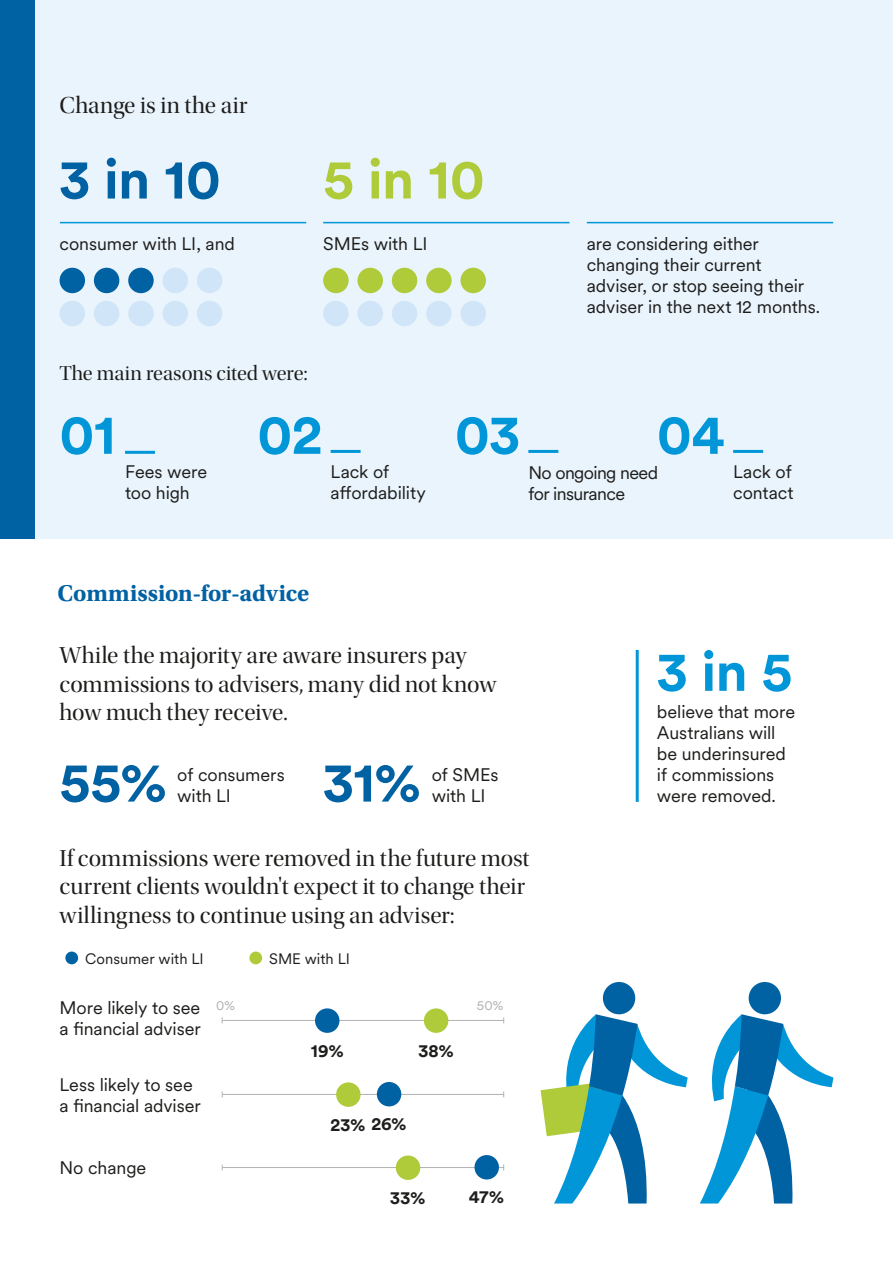
<style>
.page{position:relative;width:893px;height:1263px;background:#fff}
.page>*{position:absolute;margin:0;border:0;box-sizing:border-box;transform-origin:0 0}
.t1{font:700 55.5px "Circular Std";letter-spacing:-.005em;color:#0096d8}
.t2{font:700 55.5px "Circular Std";letter-spacing:-.005em;color:#0061a3}
.t3{font:700 55.5px "Circular Std";color:#afcb3a}
.t4{font:24px/28.5px "Utopia Std Disp";color:#1d1d1b}
.t5{font:700 24px "Utopia Std";letter-spacing:-.005em;color:#0061a3}
.t6{font:21px "Utopia Std Disp";letter-spacing:-.005em;color:#1d1d1b}
.t7{font:18px/21px "Met Life Circular";letter-spacing:-.005em;color:#1d1d1b}
.t8{font:18px/21px "Met Life Circular";letter-spacing:-.035em;color:#1d1d1b}
.t9{font:700 18px "Circular Std";letter-spacing:.01em;color:#1d1d1b}
.t10{font:15px "Met Life Circular";letter-spacing:.005em;color:#1d1d1b}
.t11{font:13.5px "Met Life Circular";color:#b1b2b4}
</style>
<div class="page">
<hr style="left:892px;top:0;width:1px;height:1263px;background:#0061a3">
<div style="left:0;top:0;width:893px;height:539px;background:#eaf4fc"></div>
<div style="left:0;top:0;width:34px;height:539px;background:#0061a3"></div>
<div style="left:603px;top:982px;width:32px;height:32px;background:#0061a3;border-radius:50%"></div>
<svg style="left:541px;top:1014px;width:147px;height:189px"></svg>
<div style="left:749px;top:982px;width:32px;height:32px;background:#0061a3;border-radius:50%"></div>
<svg style="left:700px;top:1014px;width:133px;height:189px"></svg>
<hr style="left:331px;top:450px;width:30px;height:3px;background:#0096d8">
<hr style="left:528px;top:450px;width:30px;height:3px;background:#0096d8">
<hr style="left:733px;top:450px;width:30px;height:3px;background:#0096d8">
<hr style="left:125px;top:451px;width:30px;height:3px;background:#0096d8">
<div style="left:323px;top:268px;width:26px;height:25px;background:#afcb3a;border-radius:50%"></div>
<div style="left:357px;top:268px;width:26px;height:25px;background:#afcb3a;border-radius:50%"></div>
<div style="left:426px;top:268px;width:26px;height:25px;background:#afcb3a;border-radius:50%"></div>
<div style="left:392px;top:268px;width:25px;height:25px;background:#afcb3a;border-radius:50%"></div>
<div style="left:460px;top:268px;width:26px;height:25px;background:#afcb3a;border-radius:50%"></div>
<div style="left:323px;top:301px;width:26px;height:25px;background:#d1e5f8;border-radius:50%"></div>
<div style="left:357px;top:301px;width:26px;height:25px;background:#d1e5f8;border-radius:50%"></div>
<div style="left:426px;top:301px;width:26px;height:25px;background:#d1e5f8;border-radius:50%"></div>
<div style="left:392px;top:301px;width:25px;height:25px;background:#d1e5f8;border-radius:50%"></div>
<div style="left:460px;top:301px;width:26px;height:25px;background:#d1e5f8;border-radius:50%"></div>
<div style="left:60px;top:268px;width:25px;height:25px;background:#0061a3;border-radius:50%"></div>
<div style="left:94px;top:268px;width:25px;height:25px;background:#0061a3;border-radius:50%"></div>
<div style="left:128px;top:268px;width:26px;height:25px;background:#0061a3;border-radius:50%"></div>
<div style="left:60px;top:301px;width:25px;height:25px;background:#d1e5f8;border-radius:50%"></div>
<div style="left:94px;top:301px;width:25px;height:25px;background:#d1e5f8;border-radius:50%"></div>
<div style="left:163px;top:268px;width:25px;height:25px;background:#d1e5f8;border-radius:50%"></div>
<div style="left:163px;top:301px;width:25px;height:25px;background:#d1e5f8;border-radius:50%"></div>
<div style="left:128px;top:301px;width:26px;height:25px;background:#d1e5f8;border-radius:50%"></div>
<div style="left:197px;top:268px;width:25px;height:25px;background:#d1e5f8;border-radius:50%"></div>
<div style="left:197px;top:301px;width:25px;height:25px;background:#d1e5f8;border-radius:50%"></div>
<hr style="left:60px;top:222px;width:246px;height:1px;background:#0096d8">
<hr style="left:323px;top:222px;width:246px;height:1px;background:#0096d8">
<hr style="left:587px;top:222px;width:246px;height:1px;background:#0096d8">
<hr style="left:222px;top:1167px;width:282px;height:1px;background:#b1b2b4">
<div style="left:396px;top:1155px;width:24px;height:25px;background:#afcb3a;border-radius:50%"></div>
<div style="left:474px;top:1155px;width:25px;height:24px;background:#0061a3;border-radius:50%"></div>
<hr style="left:222px;top:1094px;width:282px;height:1px;background:#b1b2b4">
<div style="left:336px;top:1082px;width:25px;height:25px;background:#afcb3a;border-radius:50%"></div>
<div style="left:377px;top:1082px;width:24px;height:24px;background:#0061a3;border-radius:50%"></div>
<div style="left:65px;top:951px;width:13px;height:13px;background:#0061a3;border-radius:50%"></div>
<div style="left:249px;top:951px;width:13px;height:13px;background:#afcb3a;border-radius:50%"></div>
<hr style="left:636px;top:650px;width:3px;height:152px;background:#0096d8">
<hr style="left:222px;top:1020px;width:282px;height:1px;background:#b1b2b4">
<div style="left:315px;top:1008px;width:24px;height:25px;background:#0061a3;border-radius:50%"></div>
<div style="left:424px;top:1008px;width:24px;height:25px;background:#afcb3a;border-radius:50%"></div>
<h2 class="t4" style="left:60px;top:92px;width:190px">Change is in the air</h2>
<h1 class="t2" style="left:60px;top:143px;width:163px">3 in 10</h1>
<h1 class="t3" style="left:323px;top:143px;width:163px">5 in 10</h1>
<p class="t7" style="left:60px;top:233px;width:177px">consumer with LI, and</p>
<p class="t7" style="left:323px;top:233px;width:106px">SMEs with LI</p>
<p class="t6" style="left:60px;top:362px;width:249px">The main reasons cited were:</p>
<p class="t7" style="left:587px;top:233px;width:235px">are considering either changing their current adviser, or stop seeing their adviser in the next 12 months.</p>
<h1 class="t1" style="left:60px;top:398px;width:58px">01</h1>
<h1 class="t1" style="left:455px;top:398px;width:66px">03</h1>
<h1 class="t1" style="left:257px;top:398px;width:66px">02</h1>
<h1 class="t1" style="left:657px;top:398px;width:69px">04</h1>
<p class="t7" style="left:125px;top:461px;width:84px">Fees were too high</p>
<p class="t7" style="left:331px;top:461px;width:97px">Lack of affordability</p>
<p class="t8" style="left:528px;top:462px;width:131px">No ongoing need for insurance</p>
<p class="t7" style="left:733px;top:461px;width:62px">Lack of contact</p>
<h2 class="t5" style="left:57px;top:579px;width:254px">Commission-for-advice</h2>
<h2 class="t4" style="left:60px;top:642px;width:438px">While the majority are aware insurers pay commissions to advisers, many did not know how much they receive.</h2>
<h1 class="t2" style="left:60px;top:746px;width:109px">55%</h1>
<h1 class="t2" style="left:323px;top:746px;width:99px">31%</h1>
<p class="t7" style="left:177px;top:763px;width:109px">of consumers with LI</p>
<p class="t7" style="left:432px;top:763px;width:68px">of SMEs with LI</p>
<h2 class="t4" style="left:60px;top:844px;width:472px">If commissions were removed in the future most current clients wouldn't expect it to change their willingness to continue using an adviser:</h2>
<p class="t10" style="left:85px;top:948px;width:120px">Consumer with LI</p>
<p class="t10" style="left:269px;top:948px;width:83px">SME with LI</p>
<p class="t7" style="left:60px;top:996px;width:143px">More likely to see a financial adviser</p>
<p class="t11" style="left:216px;top:996px;width:20px">0%</p>
<p class="t11" style="left:477px;top:996px;width:28px">50%</p>
<p class="t9" style="left:311px;top:1039px;width:34px">19%</p>
<p class="t9" style="left:418px;top:1039px;width:37px">38%</p>
<p class="t7" style="left:60px;top:1073px;width:143px">Less likely to see a financial adviser</p>
<p class="t7" style="left:60px;top:1156px;width:88px">No change</p>
<p class="t9" style="left:331px;top:1112px;width:77px">23% 26%</p>
<p class="t9" style="left:390px;top:1186px;width:37px">33%</p>
<p class="t9" style="left:469px;top:1185px;width:37px">47%</p>
<h1 class="t1" style="left:657px;top:635px;width:137px">3 in 5</h1>
<p class="t7" style="left:657px;top:700px;width:140px">believe that more<br>Australians will be underinsured if commissions were removed.</p>
</div>
